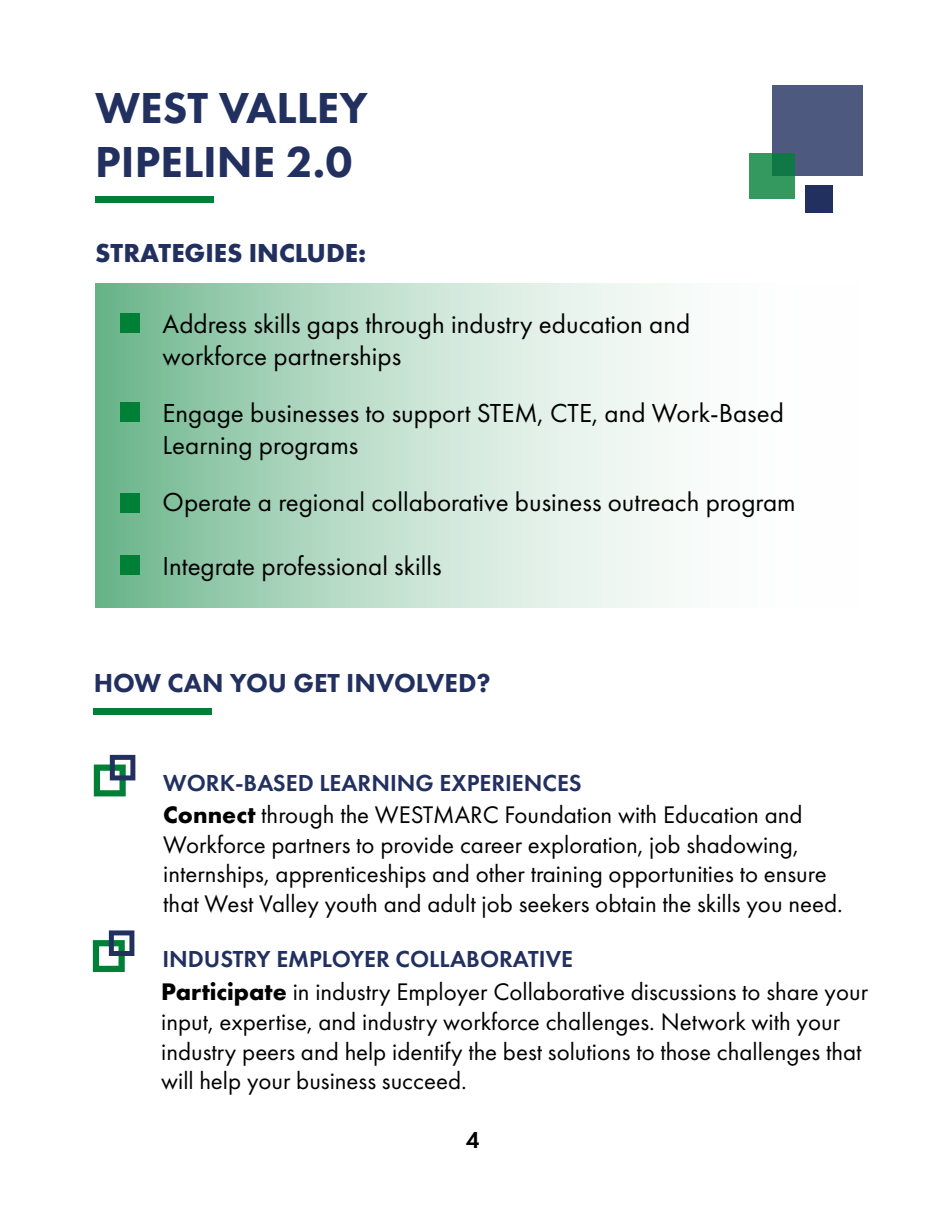
<style>
.page{position:relative;width:945px;height:1215px;background:#fff}
.page>*{position:absolute;margin:0;border:0;box-sizing:border-box;transform-origin:0 0}
.t1{font:800 45px/54px "Futura PT";color:#223060}
.t2{font:27px/32.4px "Futura PT";color:#000}
.t3{font:800 27px "Futura PT";color:#223060}
.t4{font:700 27px "Futura PT";color:#223060}
.t5{font:24.9px/29.8px "Futura PT";color:#000}
.t6{font:600 24px "Futura PT";color:#223060}
.t7{font:600 24px "Futura PT";color:#000}
.s1{font-weight:700}
</style>
<div class="page">
<div style="left:772px;top:85px;width:91px;height:91px;background:#4e597f"></div>
<svg style="left:749px;top:154px;width:46px;height:45px;background:#2a9058"></svg>
<div style="left:805px;top:185px;width:28px;height:28px;background:#223060"></div>
<div style="left:95px;top:196px;width:119px;height:7px;background:#008037"></div>
<div style="left:94px;top:708px;width:118px;height:7px;background:#008037"></div>
<svg style="left:94px;top:755px;width:41px;height:41px"></svg>
<svg style="left:93px;top:930px;width:41px;height:42px"></svg>
<svg style="left:96px;top:283px;width:572px;height:325px;background:#bbddca"></svg>
<div style="left:120px;top:313px;width:20px;height:20px;background:#008037"></div>
<div style="left:120px;top:402px;width:20px;height:20px;background:#008037"></div>
<div style="left:120px;top:493px;width:20px;height:19px;background:#008037"></div>
<div style="left:120px;top:555px;width:20px;height:20px;background:#008037"></div>
<h1 class="t1" style="left:95px;top:80px;width:274px">WEST VALLEY<br>PIPELINE 2.0</h1>
<p class="t4" style="left:95px;top:235px;width:272px">STRATEGIES INCLUDE:</p>
<p class="t2" style="left:163px;top:307px;width:529px">Address skills gaps through industry education and workforce partnerships</p>
<p class="t2" style="left:163px;top:396px;width:623px">Engage businesses to support STEM, CTE, and Work-Based<br>Learning programs</p>
<p class="t2" style="left:163px;top:486px;width:635px">Operate a regional collaborative business outreach program</p>
<p class="t2" style="left:163px;top:549px;width:280px">Integrate professional skills</p>
<p class="t3" style="left:94px;top:666px;width:399px">HOW CAN YOU GET INVOLVED?</p>
<p class="t6" style="left:163px;top:768px;width:420px">WORK-BASED LEARNING EXPERIENCES</p>
<p class="t5" style="left:163px;top:799px;width:681px"><span class="s1">Connect</span> through the WESTMARC Foundation with Education and Workforce partners to provide career exploration, job shadowing, internships, apprenticeships and other training opportunities to ensure that West Valley youth and adult job seekers obtain the skills you need.</p>
<p class="t6" style="left:162px;top:944px;width:412px">INDUSTRY EMPLOYER COLLABORATIVE</p>
<p class="t5" style="left:161px;top:976px;width:708px"><span class="s1">Participate</span> in industry Employer Collaborative discussions to share your input, expertise, and industry workforce challenges. Network with your industry peers and help identify the best solutions to those challenges that will help your business succeed.</p>
<p class="t7" style="left:466px;top:1125px;width:15px">4</p>
</div>
